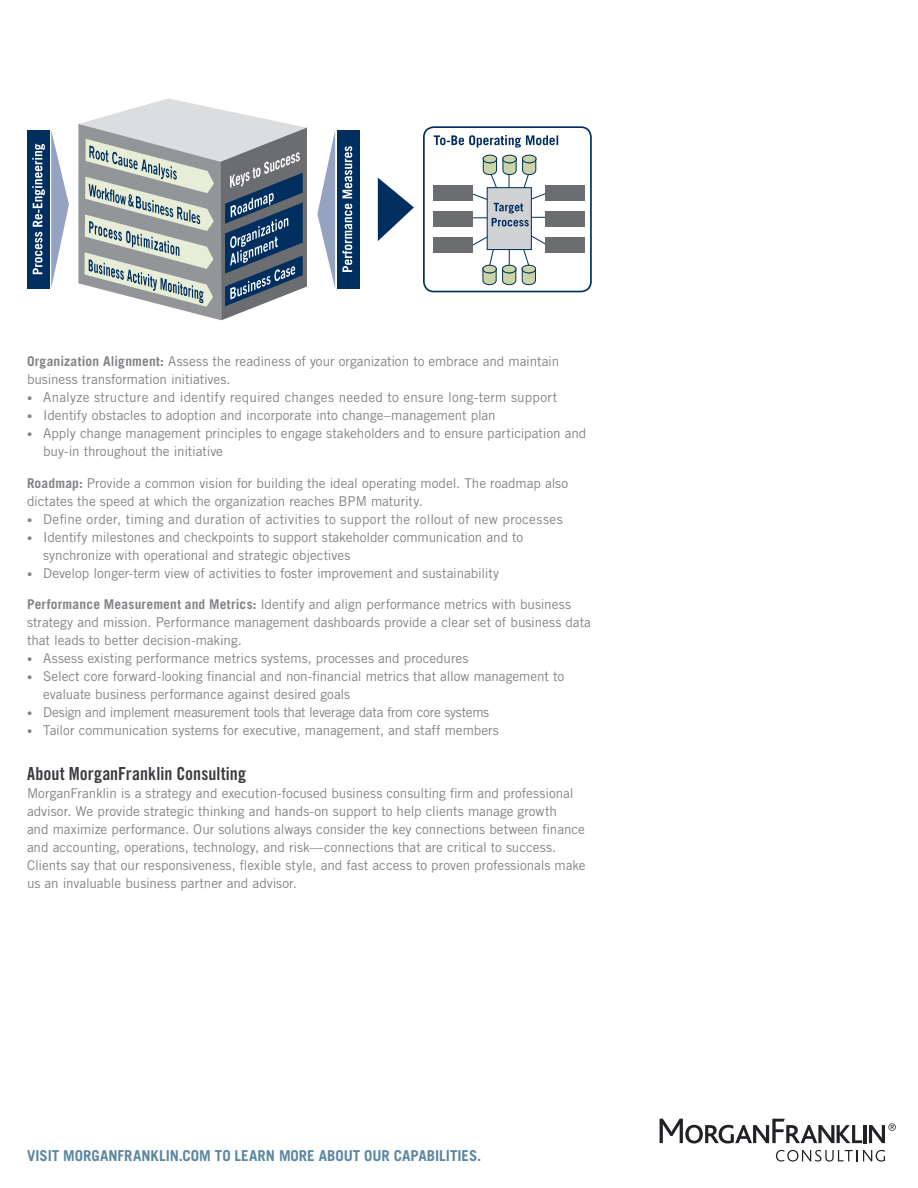
<style>
.page{position:relative;width:918px;height:1188px;background:#fff}
.page>*{position:absolute;margin:0;border:0;box-sizing:border-box;transform-origin:0 0}
.Subhead_for_copy__no{font:18px "Trade Gothic LT Std Bd Cn 20";color:#3c3d41}
.t1{font:700 15px "Trade Gothic LT Std";color:#5c87a1}
.Slick_Body_Copy{font:13.5px/18px "Trade Gothic LT Std";letter-spacing:-.005em;color:#818386}
.Slick_Body_Copy__no{font:13.5px/18px "Trade Gothic LT Std";letter-spacing:-.005em;color:#818386}
.Slick_Body_Copy-2{font:13.5px "Trade Gothic LT Std";letter-spacing:.015em;color:#818386}
.s1{font-weight:700}
.s2{font-weight:300;font-size:10.5px}
</style>
<div class="page">
<hr style="left:864px;top:1125px;width:3px;height:18px;background:#212126">
<svg style="left:660px;top:1119px;width:202px;height:24px"></svg>
<svg style="left:869px;top:1123px;width:27px;height:20px"></svg>
<svg style="left:776px;top:1150px;width:109px;height:12px"></svg>
<svg style="left:378px;top:178px;width:36px;height:63px"></svg>
<svg style="left:317px;top:131px;width:18px;height:157px"></svg>
<div style="left:337px;top:130px;width:23px;height:159px;background:#002e5e"></div>
<div style="left:27px;top:130px;width:23px;height:159px;background:#002e5e"></div>
<svg style="left:51px;top:130px;width:18px;height:158px"></svg>
<div style="left:487px;top:187px;width:45px;height:63px;background:#d1d2d4;border:1px solid #002e5e"></div>
<div style="left:546px;top:211px;width:39px;height:16px;background:#6c6d70"></div>
<div style="left:483px;top:155px;width:14px;height:8px;border:1px solid #002e5e;border-radius:50%"></div>
<div style="left:502px;top:155px;width:15px;height:8px;border:1px solid #002e5e;border-radius:50%"></div>
<div style="left:522px;top:155px;width:14px;height:8px;border:1px solid #002e5e;border-radius:50%"></div>
<svg style="left:473px;top:232px;width:73px;height:54px"></svg>
<div style="left:522px;top:265px;width:14px;height:8px;background:#c9d5a6;border-radius:50%"></div>
<div style="left:522px;top:265px;width:14px;height:8px;border:1px solid #002e5e;border-radius:50%"></div>
<div style="left:423px;top:126px;width:169px;height:166px;border:2px solid #002e5e;border-radius:10px"></div>
<div style="left:546px;top:185px;width:39px;height:16px;background:#6c6d70"></div>
<div style="left:546px;top:237px;width:39px;height:16px;background:#6c6d70"></div>
<div style="left:433px;top:211px;width:40px;height:16px;background:#6c6d70"></div>
<div style="left:433px;top:185px;width:40px;height:16px;background:#6c6d70"></div>
<div style="left:433px;top:237px;width:40px;height:16px;background:#6c6d70"></div>
<svg style="left:434px;top:135px;width:124px;height:13px"></svg>
<svg style="left:473px;top:157px;width:73px;height:69px"></svg>
<svg style="left:342px;top:146px;width:10px;height:126px"></svg>
<svg style="left:32px;top:144px;width:13px;height:130px"></svg>
<svg style="left:78px;top:98px;width:229px;height:223px"></svg>
<p class="Slick_Body_Copy" style="left:27px;top:352px;width:534px"><span class="s1">Organization Alignment:</span> Assess the readiness of your organization to embrace and maintain business transformation initiatives.</p>
<p class="Slick_Body_Copy-2" style="left:27px;top:389px;width:532px"><span class="s2">•</span> Analyze structure and identify required changes needed to ensure long-term support</p>
<p class="Slick_Body_Copy" style="left:27px;top:406px;width:470px"><span class="s2">•</span> Identify obstacles to adoption and incorporate into change–management plan</p>
<p class="Slick_Body_Copy" style="left:43px;top:424px;width:545px;text-indent:-16px"><span class="s2">•</span> Apply change management principles to engage stakeholders and to ensure participation and buy-in throughout the initiative</p>
<p class="Slick_Body_Copy" style="left:27px;top:474px;width:543px"><span class="s1">Roadmap:</span> Provide a common vision for building the ideal operating model. The roadmap also dictates the speed at which the organization reaches BPM maturity.</p>
<p class="Slick_Body_Copy-2" style="left:27px;top:511px;width:537px"><span class="s2">•</span> Define order, timing and duration of activities to support the rollout of new processes</p>
<p class="Slick_Body_Copy" style="left:43px;top:528px;width:482px;text-indent:-16px"><span class="s2">•</span> Identify milestones and checkpoints to support stakeholder communication and to synchronize with operational and strategic objectives</p>
<p class="Slick_Body_Copy" style="left:27px;top:564px;width:474px"><span class="s2">•</span> Develop longer-term view of activities to foster improvement and sustainability</p>
<p class="Slick_Body_Copy" style="left:27px;top:595px;width:566px"><span class="s1">Performance Measurement and Metrics:</span> Identify and align performance metrics with business strategy and mission. Performance management dashboards provide a clear set of business data that leads to better decision-making.</p>
<p class="Slick_Body_Copy" style="left:27px;top:649px;width:443px"><span class="s2">•</span> Assess existing performance metrics systems, processes and procedures</p>
<p class="Slick_Body_Copy" style="left:43px;top:667px;width:522px;text-indent:-16px"><span class="s2">•</span> Select core forward-looking financial and non-financial metrics that allow management to evaluate business performance against desired goals</p>
<p class="Slick_Body_Copy" style="left:27px;top:703px;width:464px"><span class="s2">•</span> Design and implement measurement tools that leverage data from core systems</p>
<p class="Slick_Body_Copy" style="left:27px;top:721px;width:473px"><span class="s2">•</span> Tailor communication systems for executive, management, and staff members</p>
<p class="Subhead_for_copy__no" style="left:27px;top:763px;width:221px">About MorganFranklin Consulting</p>
<p class="Slick_Body_Copy__no" style="left:27px;top:784px;width:548px">MorganFranklin is a strategy and execution-focused business consulting firm and professional advisor. We provide strategic thinking and hands-on support to help clients manage growth</p>
<p class="Slick_Body_Copy__no" style="left:27px;top:820px;width:559px">and maximize performance. Our solutions always consider the key connections between finance and accounting, operations, technology, and risk—connections that are critical to success.</p>
<p class="Slick_Body_Copy__no" style="left:27px;top:856px;width:560px">Clients say that our responsiveness, flexible style, and fast access to proven professionals make us an invaluable business partner and advisor.</p>
<p class="t1" style="left:27px;top:1146px;width:456px">VISIT MORGANFRANKLIN.COM TO LEARN MORE ABOUT OUR CAPABILITIES.</p>
</div>
